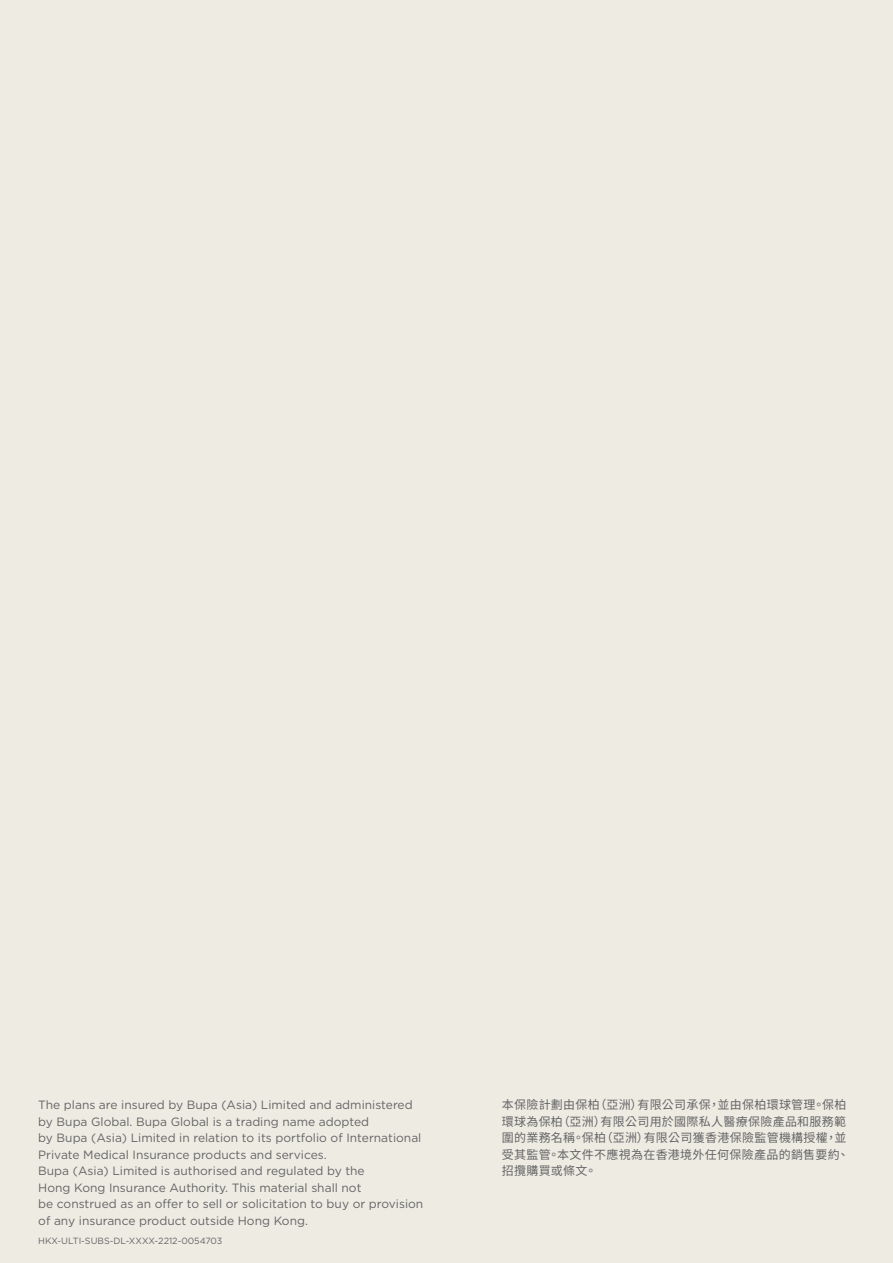
<style>
.page{position:relative;width:893px;height:1263px;background:#eeebe2}
.page>*{position:absolute;margin:0;border:0;box-sizing:border-box;transform-origin:0 0}
.t1{font:12px/16.5px "Gotham";color:#636466}
.t2{font:12px/16.5px "Noto Sans TC";letter-spacing:.025em;color:#636466}
.t3{font:9px "Gotham";color:#636466}
</style>
<div class="page">
<p class="t1" style="left:38px;top:1096px;width:387px">The plans are insured by Bupa (Asia) Limited and administered by Bupa Global. Bupa Global is a trading name adopted<br>by Bupa (Asia) Limited in relation to its portfolio of International Private Medical Insurance products and services.<br>Bupa (Asia) Limited is authorised and regulated by the<br>Hong Kong Insurance Authority. This material shall not<br>be construed as an offer to sell or solicitation to buy or provision of any insurance product outside Hong Kong.</p>
<p class="t2" style="left:502px;top:1097px;width:349px">本保險計劃由保柏（亞洲）有限公司承保，並由保柏環球管理。保柏環球為保柏（亞洲）有限公司用於國際私人醫療保險產品和服務範圍的業務名稱。保柏（亞洲）有限公司獲香港保險監管機構授權，並受其監管。本文件不應視為在香港境外任何保險產品的銷售要約、招攬購買或條文。</p>
<p class="t3" style="left:38px;top:1235px;width:186px">HKX-ULTI-SUBS-DL-XXXX-2212-0054703</p>
</div>
